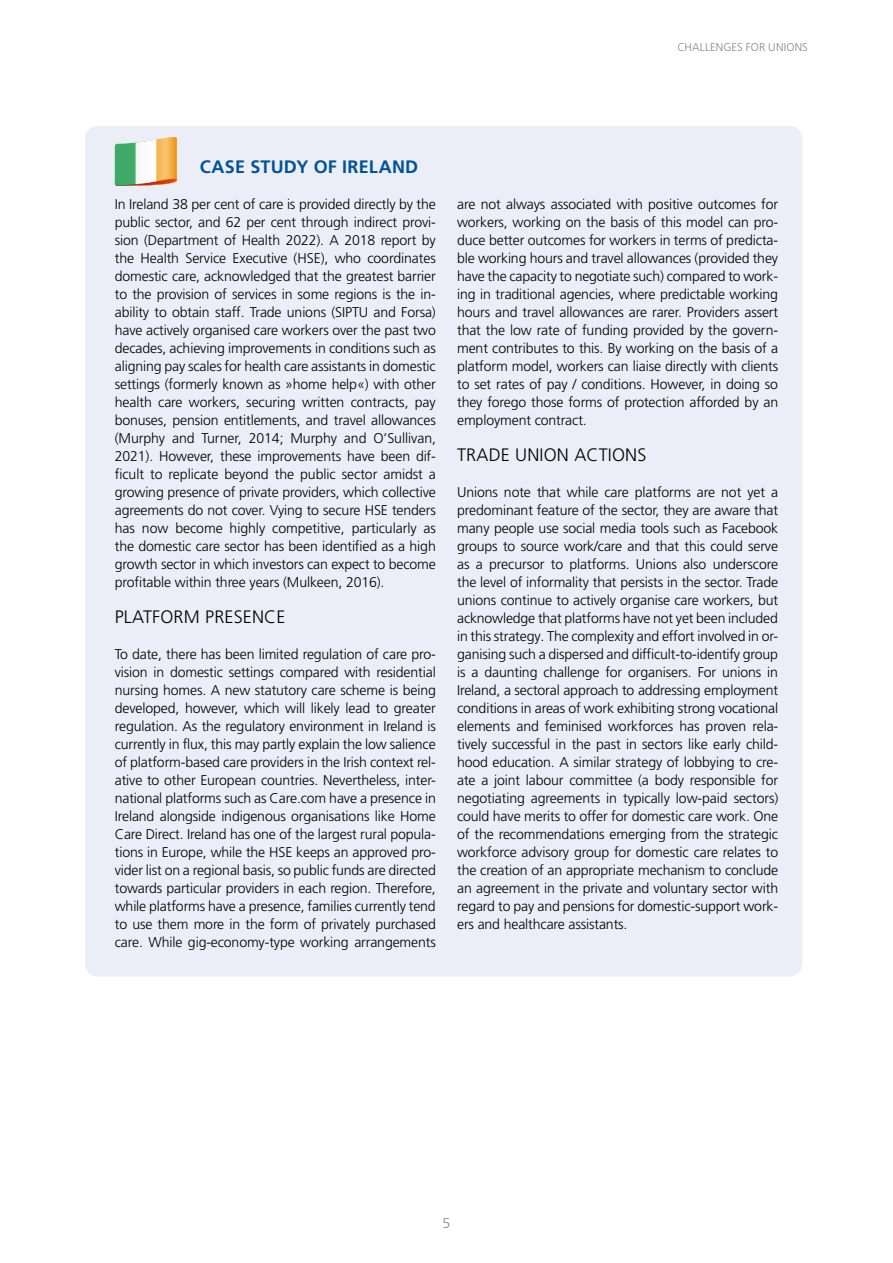
<style>
.page{position:relative;width:893px;height:1263px;background:#fff}
.page>*{position:absolute;margin:0;border:0;box-sizing:border-box;transform-origin:0 0}
._123_H4{font:300 18px "Frutiger LT Pro";letter-spacing:.01em;color:#000}
._121_H2{font:700 18px "Frutiger LT Pro";letter-spacing:.01em;color:#005397}
._200_Standard{font:300 14.1px/18px "Frutiger LT Pro";letter-spacing:-.01em;color:#000;text-align:justify}
.t1{font:300 14.1px "Frutiger LT Pro";color:#878786}
.t2{font:300 11.25px "Frutiger LT Pro";color:#878786}
</style>
<div class="page">
<div style="left:85px;top:126px;width:717px;height:850px;background:#ebeef7;border-radius:13px"></div>
<svg style="left:115px;top:137px;width:62px;height:49px"></svg>
<p class="t2" style="left:677px;top:41px;width:15px">Challenges</p>
<p class="t2" style="left:746px;top:41px;width:8px">for</p>
<p class="t2" style="left:768px;top:41px;width:8px">unions</p>
<p class="_121_H2" style="left:200px;top:156px;width:220px">CASE STUDY OF IRELAND</p>
<p class="_200_Standard" style="left:115px;top:195px;width:323px">In Ireland 38 per cent of care is provided directly by the public sector, and 62 per cent through indirect provi&shy;sion (Department of Health 2022). A 2018 report by the Health Service Executive (HSE), who coordinates domestic care, acknowledged that the greatest barrier to the provision of services in some regions is the in&shy;ability to obtain staff. Trade unions (SIPTU and Forsa) have actively organised care workers over the past two decades, achieving improvements in conditions such as aligning pay scales for health care assistants in domestic settings (formerly known as »home help«) with other health care workers, securing written contracts, pay bonuses, pension entitlements, and travel allowances (Murphy and Turner, 2014; Murphy and O’Sullivan, 2021). However, these improvements have been dif&shy;ficult to replicate beyond the public sector amidst a growing presence of private providers, which collective agreements do not cover. Vying to secure HSE tenders has now become highly competitive, particularly as the domestic care sector has been identified as a high growth sector in which investors can expect to become profitable within three years (Mulkeen, 2016).</p>
<p class="_123_H4" style="left:115px;top:606px;width:172px">PLATFORM PRESENCE</p>
<p class="_200_Standard" style="left:115px;top:645px;width:323px">To date, there has been limited regulation of care pro&shy;vision in domestic settings compared with residential nursing homes. A new statutory care scheme is being developed, however, which will likely lead to greater regulation. As the regulatory environment in Ireland is currently in flux, this may partly explain the low salience of platform-based care providers in the Irish context rel&shy;ative to other European countries. Nevertheless, inter&shy;national platforms such as Care.com have a presence in Ireland alongside indigenous organisations like Home Care Direct. Ireland has one of the largest rural popula&shy;tions in Europe, while the HSE keeps an approved pro&shy;vider list on a regional basis, so public funds are directed towards particular providers in each region. Therefore, while platforms have a presence, families currently tend to use them more in the form of privately purchased care. While gig-economy-type working arrangements</p>
<p class="_200_Standard" style="left:457px;top:195px;width:323px">are not always associated with positive outcomes for workers, working on the basis of this model can pro&shy;duce better outcomes for workers in terms of predicta&shy;ble working hours and travel allowances (provided they have the capacity to negotiate such) compared to work&shy;ing in traditional agencies, where predictable working hours and travel allowances are rarer. Providers assert that the low rate of funding provided by the govern&shy;ment contributes to this. By working on the basis of a platform model, workers can liaise directly with clients to set rates of pay / conditions. However, in doing so they forego those forms of protection afforded by an employment contract.</p>
<p class="_123_H4" style="left:457px;top:444px;width:191px">TRADE UNION ACTIONS</p>
<p class="_200_Standard" style="left:457px;top:483px;width:323px">Unions note that while care platforms are not yet a predominant feature of the sector, they are aware that many people use social media tools such as Facebook groups to source work/care and that this could serve as a precursor to platforms. Unions also underscore the level of informality that persists in the sector. Trade unions continue to actively organise care workers, but acknowledge that platforms have not yet been included in this strategy. The complexity and effort involved in or&shy;ganising such a dispersed and difficult-to-identify group is a daunting challenge for organisers. For unions in Ireland, a sectoral approach to addressing employment conditions in areas of work exhibiting strong vocational elements and feminised workforces has proven rela&shy;tively successful in the past in sectors like early child&shy;hood education. A similar strategy of lobbying to cre&shy;ate a joint labour committee (a body responsible for negotiating agreements in typically low-paid sectors) could have merits to offer for domestic care work. One of the recommendations emerging from the strategic workforce advisory group for domestic care relates to the creation of an appropriate mechanism to conclude an agreement in the private and voluntary sector with regard to pay and pensions for domestic-support work&shy;ers and healthcare assistants.</p>
<p class="t1" style="left:443px;top:1215px;width:9px">5</p>
</div>
